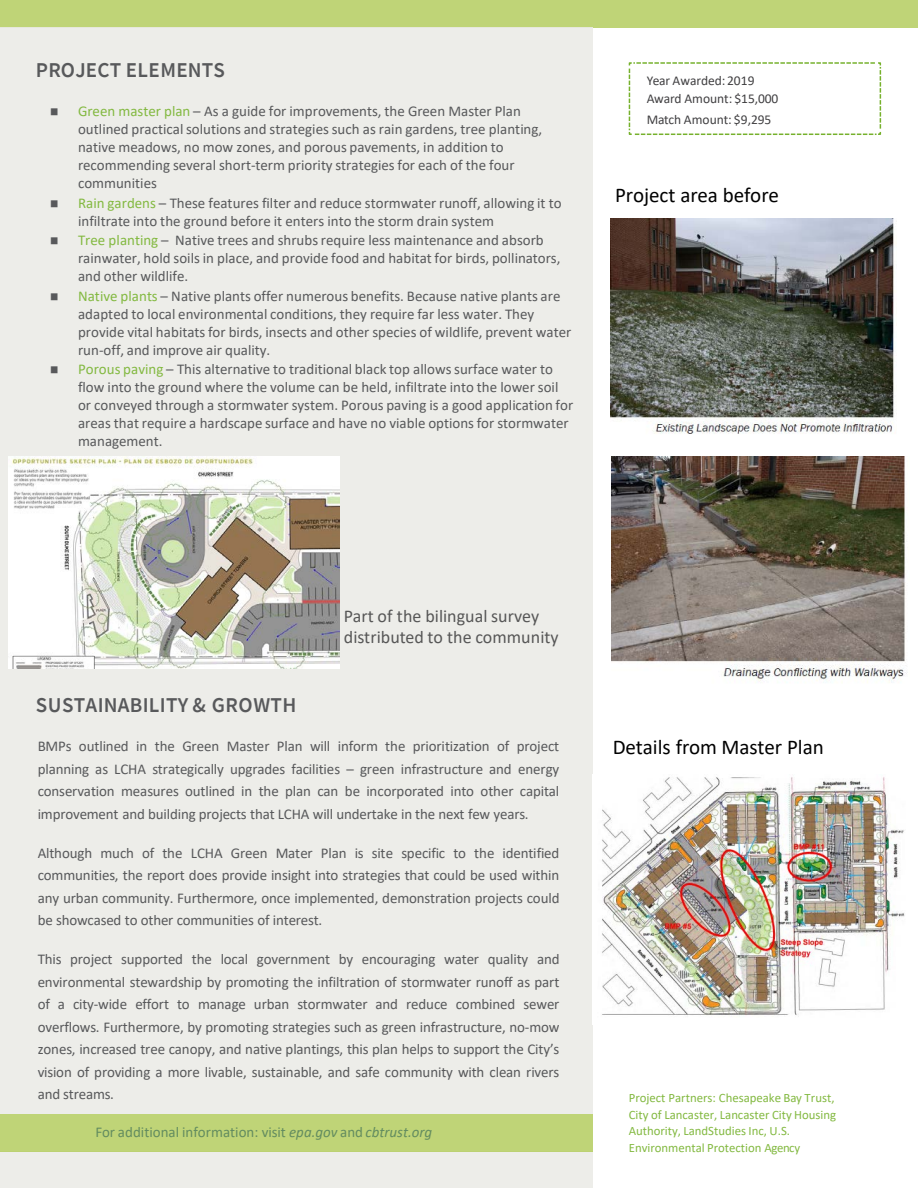
<style>
.page{position:relative;width:918px;height:1188px;background:#fff}
.page>*{position:absolute;margin:0;border:0;box-sizing:border-box;transform-origin:0 0}
.t1{font:21px "Calibri";color:#000}
.t2{font:600 21px "Source Sans Pro";letter-spacing:.015em;color:#58595b}
.t3{font:18px/21.6px "Calibri";color:#575757}
.t4{font:15px/18px "Calibri";color:#58595b}
.t5{font:15px "Calibri";color:#638c5f}
.t6{font:13.5px "Calibri";letter-spacing:-.005em;color:#414042}
.t7{font:12.75px/16.5px "Calibri";color:#83b941}
.s1{font-family:"Playfair Display";font-size:16.5px}
.s2{color:#83b941}
.s3{font-style:italic}
</style>
<div class="page">
<div style="left:0;top:0;width:918px;height:28px;background:#bfd477"></div>
<div style="left:0;top:28px;width:592px;height:1086px;background:#ebebe7"></div>
<div style="left:0;top:1152px;width:592px;height:36px;background:#ebebe7"></div>
<div style="left:0;top:1114px;width:592px;height:37px;background:#bfd477"></div>
<svg style="left:628px;top:62px;width:254px;height:73px"></svg>
<img style="left:610px;top:219px;width:284px;height:215px">
<img style="left:611px;top:456px;width:296px;height:227px">
<img style="left:9px;top:456px;width:330px;height:212px">
<img style="left:602px;top:777px;width:303px;height:240px">
<p class="t2" style="left:36px;top:56px;width:191px">PROJECT ELEMENTS</p>
<p class="t4" style="left:78px;top:102px;width:466px;text-indent:-29px"><span class="s1">■</span> <span class="s2">Green master plan</span> – As a guide for improvements, the Green Master Plan outlined practical solutions and strategies such as rain gardens, tree planting, native meadows, no mow zones, and porous pavements, in addition to recommending several short-term priority strategies for each of the four communities</p>
<p class="t4" style="left:78px;top:193px;width:485px;text-indent:-29px"><span class="s1">■</span> <span class="s2">Rain gardens</span> – These features filter and reduce stormwater runoff, allowing it to infiltrate into the ground before it enters into the storm drain system</p>
<p class="t4" style="left:78px;top:231px;width:484px;text-indent:-29px"><span class="s1">■</span> <span class="s2">Tree planting</span> – Native trees and shrubs require less maintenance and absorb rainwater, hold soils in place, and provide food and habitat for birds, pollinators, and other wildlife.</p>
<p class="t4" style="left:78px;top:287px;width:495px;text-indent:-29px"><span class="s1">■</span> <span class="s2">Native plants</span> – Native plants offer numerous benefits. Because native plants are adapted to local environmental conditions, they require far less water. They provide vital habitats for birds, insects and other species of wildlife, prevent water run-off, and improve air quality.</p>
<p class="t4" style="left:78px;top:360px;width:497px;text-indent:-29px"><span class="s1">■</span> <span class="s2">Porous paving</span> – This alternative to traditional black top allows surface water to flow into the ground where the volume can be held, infiltrate into the lower soil or conveyed through a stormwater system. Porous paving is a good application for areas that require a hardscape surface and have no viable options for stormwater management.</p>
<p class="t6" style="left:647px;top:71px;width:109px">Year Awarded:2019</p>
<p class="t6" style="left:647px;top:89px;width:133px">Award Amount: $15,000</p>
<p class="t6" style="left:647px;top:110px;width:126px">Match Amount: $9,295</p>
<p class="t1" style="left:615px;top:181px;width:165px">Project area before</p>
<p class="t3" style="left:344px;top:604px;width:216px">Part of the bilingual survey distributed to the community</p>
<p class="t2" style="left:36px;top:692px;width:262px">SUSTAINABILITY &amp; GROWTH</p>
<p class="t4" style="left:38px;top:734px;width:523px;line-height:22.5px;text-align:justify">BMPs outlined in the Green Master Plan will inform the prioritization of project planning as LCHA strategically upgrades facilities – green infrastructure and energy conservation measures outlined in the plan can be incorporated into other capital improvement and building projects that LCHA will undertake in the next few years.</p>
<p class="t4" style="left:38px;top:841px;width:523px;line-height:22.5px;text-align:justify">Although much of the LCHA Green Mater Plan is site specific to the identified communities, the report does provide insight into strategies that could be used within any urban community. Furthermore, once implemented, demonstration projects could be showcased to other communities of interest.</p>
<p class="t4" style="left:38px;top:948px;width:523px;line-height:22.5px;text-align:justify">This project supported the local government by encouraging water quality and environmental stewardship by promoting the infiltration of stormwater runoff as part of a city-wide effort to manage urban stormwater and reduce combined sewer overflows. Furthermore, by promoting strategies such as green infrastructure, no-mow zones, increased tree canopy, and native plantings, this plan helps to support the City’s vision of providing a more livable, sustainable, and safe community with clean rivers and streams.</p>
<p class="t5" style="left:95px;top:1122px;width:338px">For additional information: visit <span class="s3">epa.gov</span> and <span class="s3">cbtrust.org</span></p>
<p class="t1" style="left:613px;top:732px;width:213px">Details from Master Plan</p>
<p class="t7" style="left:629px;top:1089px;width:209px">Project Partners: Chesapeake Bay Trust, City of Lancaster, Lancaster City Housing Authority, LandStudies Inc, U.S.<br>Environmental Protection Agency</p>
</div>
